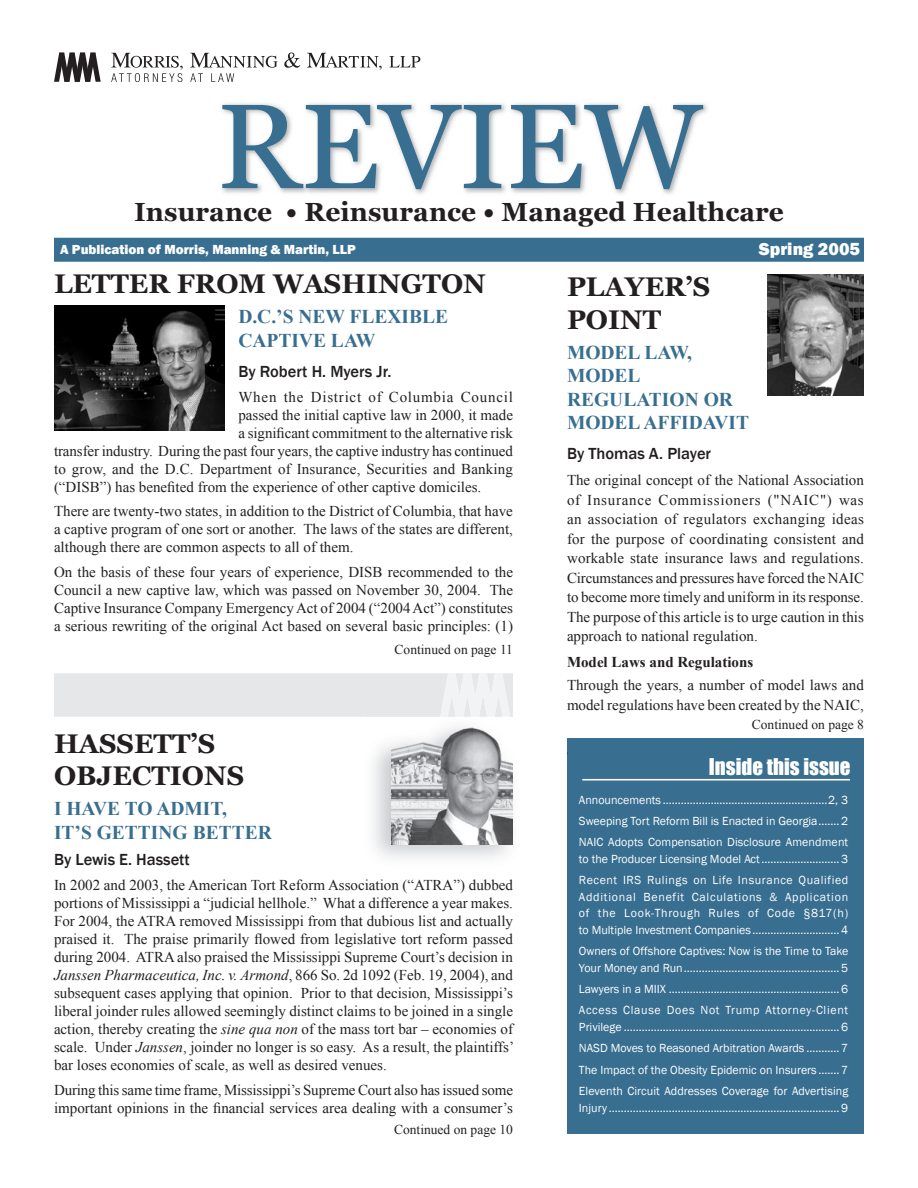
<style>
.page{position:relative;width:918px;height:1188px;background:#fff}
.page>*{position:absolute;margin:0;border:0;box-sizing:border-box;transform-origin:0 0}
.t1{font:120px "Georgia";color:#386e8f}
.t2{font:700 27px/32.4px "Georgia";color:#231f20}
.t3{font:700 26.25px "Georgia";letter-spacing:.005em;color:#231f20}
.t4{font:21.15px "Impact";color:#fff}
.t5{font:700 19.5px/23.4px "Times New Roman";color:#386e8f}
.t6{font:800 18px "Franklin Gothic";color:#fff}
.t7{font:500 16.5px "Franklin Gothic";color:#231f20}
.t8{font:15px/18px "Times New Roman";color:#231f20;text-align:justify}
.t9{font:15px "Times New Roman";letter-spacing:.05em;color:#231f20}
.t10{font:700 15px "Times New Roman";color:#231f20}
.t11{font:13.5px "Times New Roman";color:#231f20}
.t12{font:800 13.5px "Franklin Gothic";color:#fff}
.t13{font:12.15px/21.3px "Franklin Gothic";letter-spacing:.005em;color:#fff;text-align:justify}
.t14{font:12.15px/21.3px "Franklin Gothic";letter-spacing:.055em;color:#fff}
.t15{font:12.15px/21.3px "Franklin Gothic";letter-spacing:.05em;color:#fff}
.s1{font-style:italic}
</style>
<div class="page">
<div style="left:567px;top:739px;width:297px;height:395px;background:#386e8f"></div>
<svg style="left:54px;top:53px;width:47px;height:29px"></svg>
<svg style="left:284px;top:52px;width:16px;height:16px"></svg>
<svg style="left:307px;top:53px;width:75px;height:17px"></svg>
<svg style="left:389px;top:56px;width:31px;height:11px"></svg>
<svg style="left:111px;top:53px;width:72px;height:29px"></svg>
<svg style="left:190px;top:53px;width:88px;height:29px"></svg>
<img style="left:222px;top:103px;width:486px;height:91px">
<div style="left:54px;top:238px;width:810px;height:24px;background:#386e8f"></div>
<hr style="left:582px;top:779px;width:268px;height:1px;background:#fff">
<img style="left:54px;top:306px;width:171px;height:125px">
<img style="left:767px;top:275px;width:97px;height:120px">
<img style="left:373px;top:744px;width:140px;height:114px">
<svg style="left:54px;top:673px;width:459px;height:44px;background:#e7e8ea"></svg>
<img style="left:392px;top:726px;width:121px;height:118px">
<h1 class="t1" style="left:217px;top:79px;width:486px">REVIEW</h1>
<h3 class="t3" style="left:134px;top:197px;width:651px">Insurance • Reinsurance • Managed Healthcare</h3>
<p class="t12" style="left:60px;top:241px;width:297px">A Publication of Morris, Manning &amp; Martin, LLP</p>
<p class="t6" style="left:759px;top:238px;width:103px">Spring 2005</p>
<h2 class="t2" style="left:54px;top:268px;width:433px">LETTER FROM WASHINGTON</h2>
<h3 class="t5" style="left:238px;top:305px;width:211px">D.C.’S NEW FLEXIBLE<br>CAPTIVE LAW</h3>
<p class="t7" style="left:238px;top:361px;width:155px">By Robert H. Myers Jr.</p>
<p class="t9" style="left:238px;top:386px;width:276px">When the District of Columbia Council</p>
<p class="t8" style="left:238px;top:405px;width:276px">passed the initial captive law in 2000, it made</p>
<p class="t8" style="left:238px;top:423px;width:276px">a significant commitment to the alternative risk</p>
<p class="t8" style="left:54px;top:441px;width:460px">transfer industry. During the past four years, the captive industry has continued</p>
<p class="t8" style="left:54px;top:459px;width:461px">to grow, and the D.C. Department of Insurance, Securities and Banking</p>
<p class="t8" style="left:54px;top:477px;width:429px">(“DISB”) has benefited from the experience of other captive domiciles.</p>
<p class="t8" style="left:54px;top:502px;width:460px">There are twenty-two states, in addition to the District of Columbia, that have a captive program of one sort or another. The laws of the states are different, although there are common aspects to all of them.</p>
<p class="t8" style="left:54px;top:563px;width:461px">On the basis of these four years of experience, DISB recommended to the Council a new captive law, which was passed on November 30, 2004. The Captive Insurance Company Emergency Act of 2004 (“2004 Act”) constitutes a serious rewriting of the original Act based on several basic principles: (1)</p>
<p class="t11" style="left:395px;top:641px;width:120px">Continued on page 11</p>
<h2 class="t2" style="left:54px;top:727px;width:192px">HASSETT’S<br>OBJECTIONS</h2>
<h3 class="t5" style="left:54px;top:797px;width:219px">I HAVE TO ADMIT,<br>IT’S GETTING BETTER</h3>
<p class="t7" style="left:54px;top:850px;width:137px">By Lewis E. Hassett</p>
<p class="t8" style="left:54px;top:876px;width:462px">In 2002 and 2003, the American Tort Reform Association (“ATRA”) dubbed portions of Mississippi a “judicial hellhole.” What a difference a year makes.<br>For 2004, the ATRA removed Mississippi from that dubious list and actually praised it. The praise primarily flowed from legislative tort reform passed during 2004. ATRA also praised the Mississippi Supreme Court’s decision in <span class="s1">Janssen Pharmaceutica, Inc. v. Armond</span>, 866 So. 2d 1092 (Feb. 19, 2004), and subsequent cases applying that opinion. Prior to that decision, Mississippi’s liberal joinder rules allowed seemingly distinct claims to be joined in a single action, thereby creating the <span class="s1">sine qua non</span> of the mass tort bar – economies of scale. Under <span class="s1">Janssen</span>, joinder no longer is so easy. As a result, the plaintiffs’ bar loses economies of scale, as well as desired venues.</p>
<p class="t8" style="left:54px;top:1081px;width:461px">During this same time frame, Mississippi’s Supreme Court also has issued some important opinions in the financial services area dealing with a consumer’s</p>
<p class="t11" style="left:394px;top:1121px;width:120px">Continued on page 10</p>
<h2 class="t2" style="left:567px;top:271px;width:145px">PLAYER’S<br>POINT</h2>
<h3 class="t5" style="left:567px;top:340px;width:184px">MODEL LAW,<br>MODEL<br>REGULATION OR<br>MODEL AFFIDAVIT</h3>
<p class="t7" style="left:567px;top:443px;width:146px">By Thomas A. Player</p>
<p class="t8" style="left:567px;top:470px;width:299px;line-height:19.5px">The original concept of the National Association of Insurance Commissioners ("NAIC") was an association of regulators exchanging ideas for the purpose of coordinating consistent and workable state insurance laws and regulations.<br>Circumstances and pressures have forced the NAIC to become more timely and uniform in its response.<br>The purpose of this article is to urge caution in this approach to national regulation.</p>
<p class="t10" style="left:567px;top:652px;width:188px">Model Laws and Regulations</p>
<p class="t8" style="left:567px;top:675px;width:298px;line-height:19.5px">Through the years, a number of model laws and model regulations have been created by the NAIC,</p>
<p class="t11" style="left:752px;top:716px;width:114px">Continued on page 8</p>
<h3 class="t4" style="left:709px;top:750px;width:143px">Inside this issue</h3>
<p class="t13" style="left:579px;top:789px;width:271px">Announcements .......................................................2, 3<br>Sweeping Tort Reform Bill is Enacted in Georgia....... 2<br>NAIC Adopts Compensation Disclosure Amendment</p>
<p class="t15" style="left:579px;top:848px;width:271px">to the Producer Licensing Model Act.......................... 3<br>Recent IRS Rulings on Life Insurance Qualified</p>
<p class="t13" style="left:579px;top:889px;width:271px;line-height:16.6px">Additional Benefit Calculations &amp; Application of the Look-Through Rules of Code §817(h) to Multiple Investment Companies ............................. 4</p>
<p class="t13" style="left:579px;top:943px;width:271px;line-height:16.6px">Owners of Offshore Captives: Now is the Time to Take<br>Your Money and Run.................................................... 5</p>
<p class="t14" style="left:579px;top:979px;width:271px">Lawyers in a MIIX ......................................................... 6<br>Access Clause Does Not Trump Attorney-Client</p>
<p class="t13" style="left:579px;top:1017px;width:271px">Privilege ........................................................................ 6<br>NASD Moves to Reasoned Arbitration Awards ........... 7<br>The Impact of the Obesity Epidemic on Insurers ....... 7<br>Eleventh Circuit Addresses Coverage for Advertising</p>
<p class="t13" style="left:579px;top:1097px;width:271px">Injury ............................................................................. 9</p>
</div>
